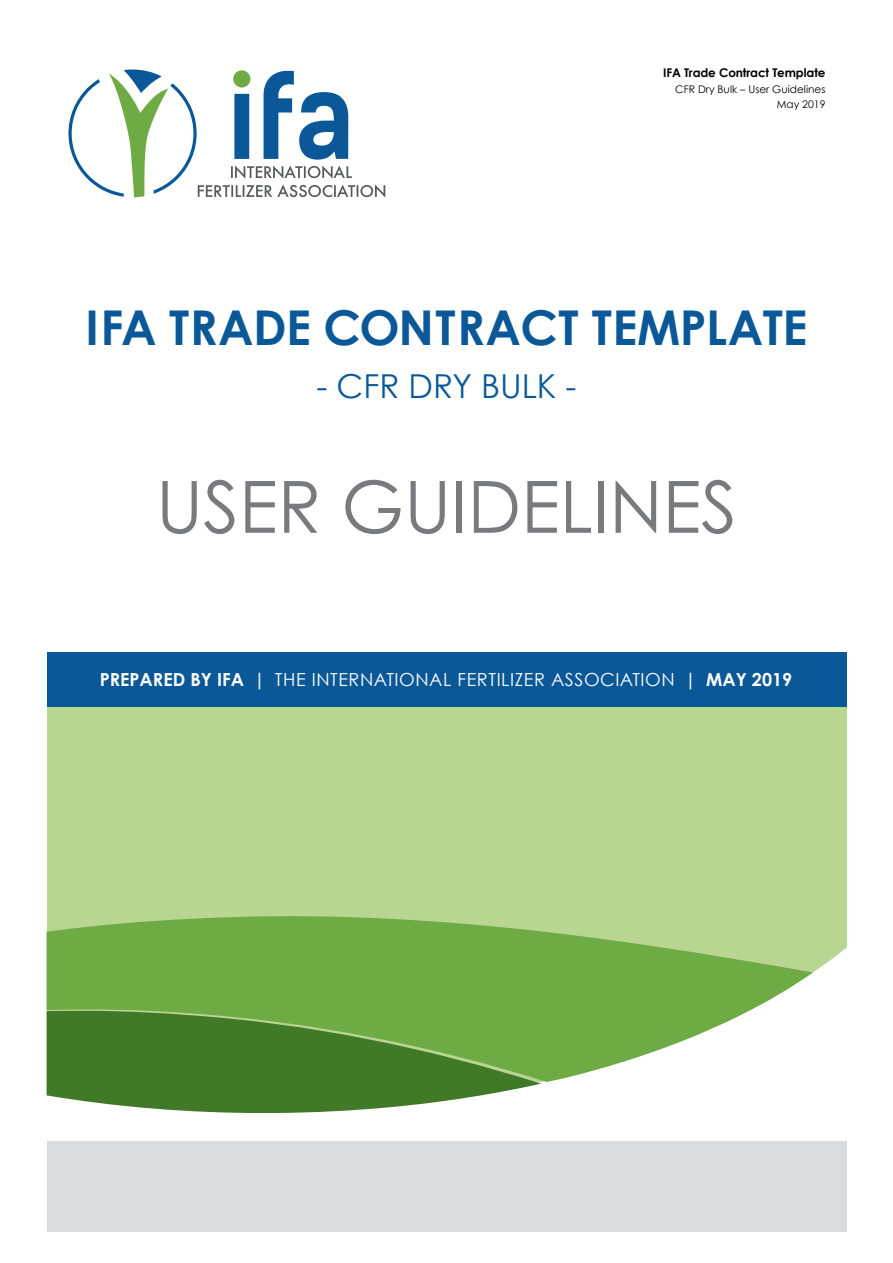
<style>
.page{position:relative;width:893px;height:1263px;background:#fff}
.page>*{position:absolute;margin:0;border:0;box-sizing:border-box;transform-origin:0 0}
.t1{font:72px "Century Gothic";color:#797a7d}
.t2{font:700 48px "Century Gothic";letter-spacing:-.01em;color:#0a5898}
.t3{font:33px "Century Gothic";color:#0a5898}
.t4{font:18px "Century Gothic";letter-spacing:.03em;color:#fff}
.t5{font:700 12px "Century Gothic";letter-spacing:-.01em;color:#000}
.t6{font:10.5px/15.6px "Century Gothic";color:#000;text-align:right}
.s1{font-weight:700}
</style>
<div class="page">
<svg style="left:68px;top:69px;width:317px;height:129px"></svg>
<div style="left:46px;top:668px;width:800px;height:463px;background:#b8d592"></div>
<div style="left:46px;top:652px;width:800px;height:54px;background:#0a5898"></div>
<svg style="left:46px;top:886px;width:801px;height:346px;fill:#fff"></svg>
<div style="left:46px;top:1141px;width:800px;height:90px;background:#dadbdc"></div>
<svg style="left:47px;top:907px;width:766px;height:175px;fill:#6fab44"></svg>
<svg style="left:47px;top:1010px;width:494px;height:103px;background:#5a8f40"></svg>
<p class="t5" style="left:663px;top:65px;width:164px">IFA Trade Contract Template</p>
<p class="t6" style="left:675px;top:81px;width:152px">CFR Dry Bulk – User Guidelines<br>May 2019</p>
<h2 class="t2" style="left:86px;top:298px;width:723px">IFA TRADE CONTRACT TEMPLATE</h2>
<h3 class="t3" style="left:316px;top:366px;width:262px">- CFR DRY BULK -</h3>
<h1 class="t1" style="left:156px;top:463px;width:582px">USER GUIDELINES</h1>
<p class="t4" style="left:100px;top:669px;width:694px"><span class="s1">PREPARED BY IFA |</span> THE INTERNATIONAL FERTILIZER ASSOCIATION <span class="s1">| MAY 2019</span></p>
</div>
